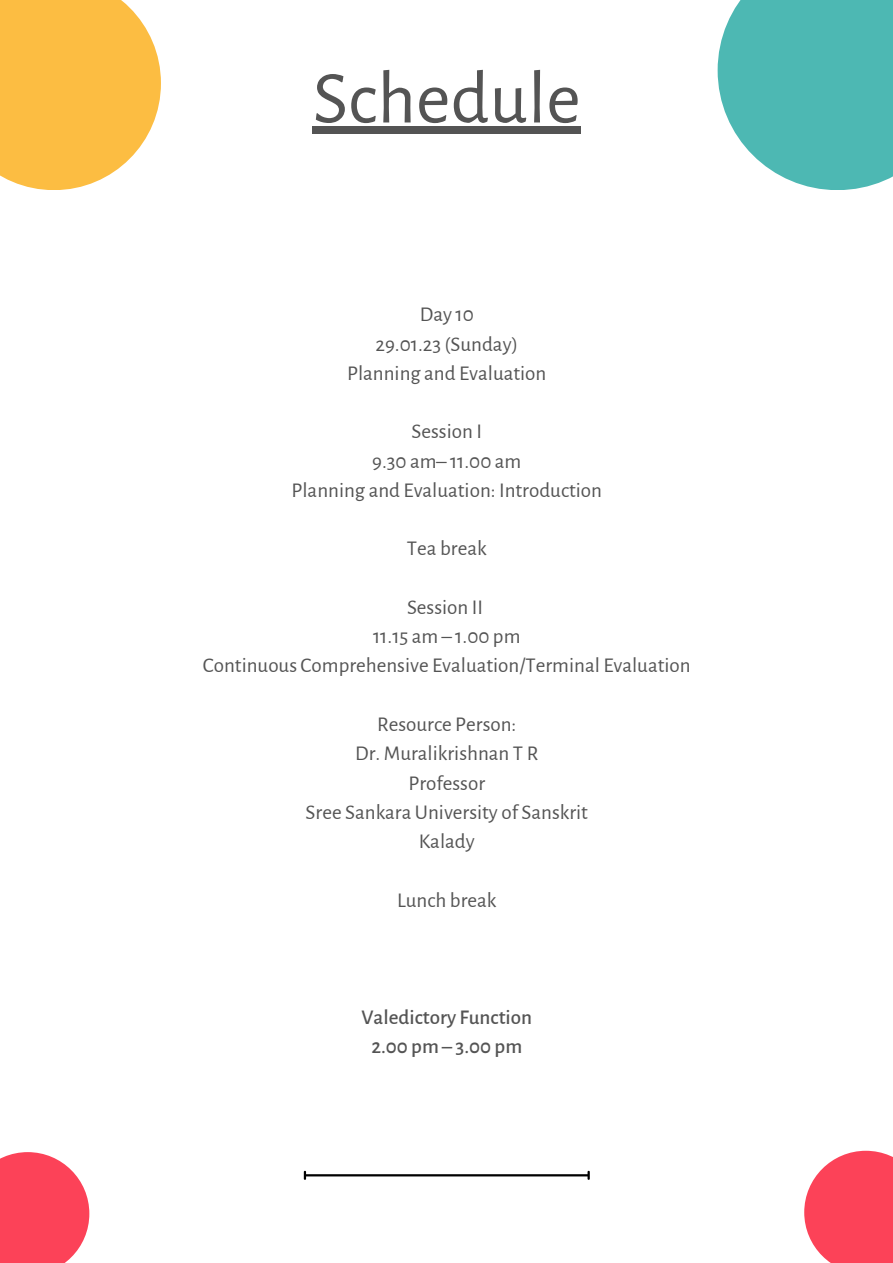
<style>
.page{position:relative;width:893px;height:1263px;background:#fff}
.page>*{position:absolute;margin:0;border:0;box-sizing:border-box;transform-origin:0 0}
.t1{font:75px "Alegreya Sans";color:#545454}
.t2{font:21px/29.2px "Alegreya Sans";color:#545454;text-align:center}
.t3{font:500 21px/29.2px "Alegreya Sans";color:#545454;text-align:center}
</style>
<div class="page">
<div style="left:0;top:1152px;width:89px;height:111px;background:#fc4258"></div>
<div style="left:717px;top:0;width:176px;height:190px;background:#4db8b3"></div>
<svg style="left:0;top:0;width:161px;height:190px;background:#fcc456"></svg>
<div style="left:804px;top:1151px;width:89px;height:112px;background:#fc4258"></div>
<div style="left:313px;top:126px;width:268px;height:8px;background:#545454"></div>
<hr style="left:305px;top:1174px;width:283px;height:2px;background:#000">
<svg style="left:304px;top:1171px;width:2px;height:9px"></svg>
<svg style="left:587px;top:1171px;width:3px;height:9px"></svg>
<h1 class="t1" style="left:313px;top:62px;width:270px">Schedule</h1>
<p class="t2" style="left:347px;top:300px;width:201px">Day 10<br>29.01.23 (Sunday)<br>Planning and Evaluation</p>
<p class="t2" style="left:291px;top:417px;width:312px">Session I<br>9.30 am– 11.00 am<br>Planning and Evaluation: Introduction</p>
<p class="t2" style="left:407px;top:534px;width:81px">Tea break</p>
<p class="t2" style="left:203px;top:593px;width:489px">Session II<br>11.15 am – 1.00 pm<br>Continuous Comprehensive Evaluation/Terminal Evaluation</p>
<p class="t2" style="left:306px;top:710px;width:284px">Resource Person:<br>Dr. Muralikrishnan T R<br>Professor<br>Sree Sankara University of Sanskrit<br>Kalady</p>
<p class="t2" style="left:397px;top:886px;width:101px">Lunch break</p>
<p class="t3" style="left:361px;top:1003px;width:172px">Valedictory Function<br>2.00 pm – 3.00 pm</p>
</div>
